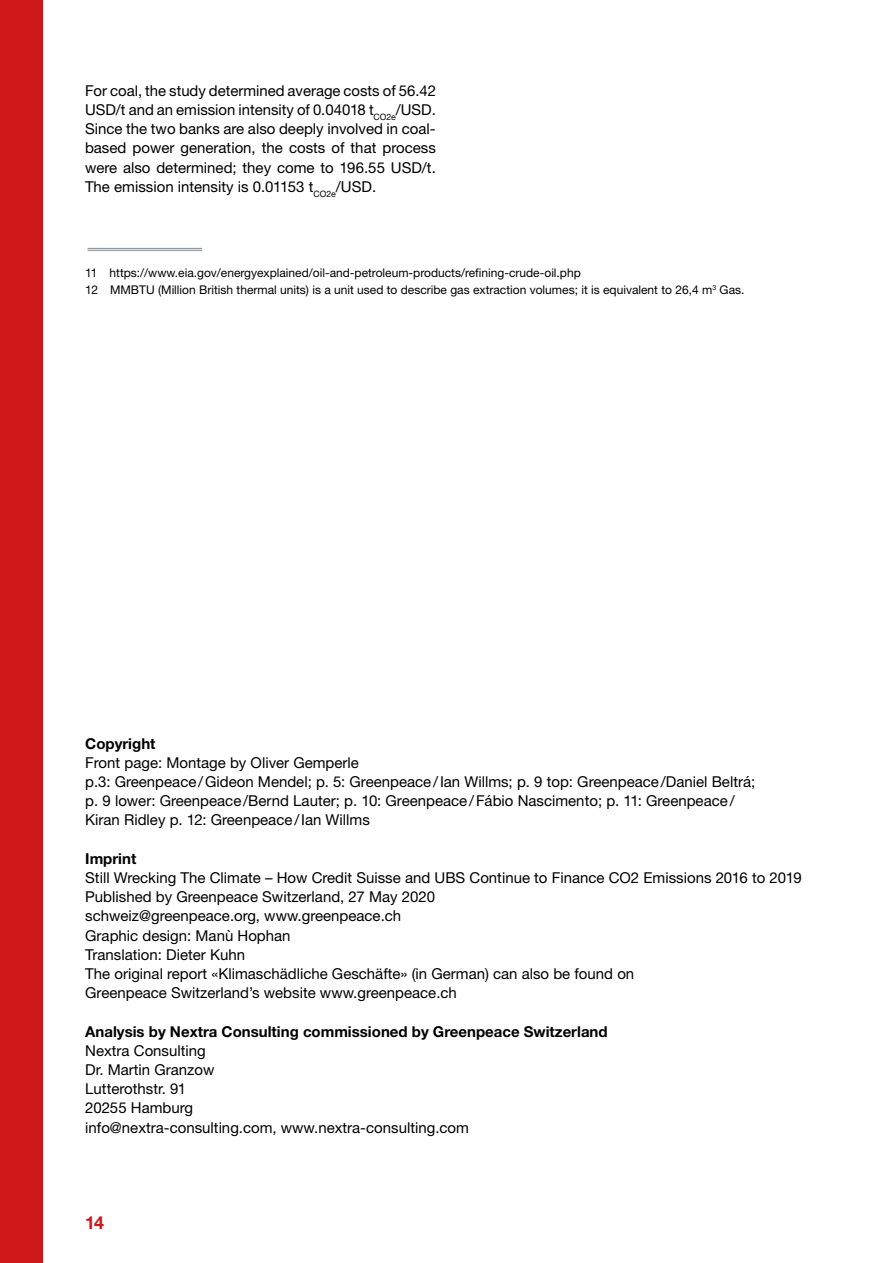
<style>
.page{position:relative;width:893px;height:1263px;background:#fff}
.page>*{position:absolute;margin:0;border:0;box-sizing:border-box;transform-origin:0 0}
.t1{font:700 18px "Helvetica Neue LT Std";color:#cd1719}
.t2{font:15px/19.2px "Helvetica Neue LT Std";color:#000}
.t3{font:700 15px "Helvetica Neue LT Std";color:#000}
.t4{font:12px/16.5px "Helvetica Neue LT Std";color:#000}
</style>
<div class="page">
<div style="left:0;top:0;width:43px;height:1263px;background:#cd1719"></div>
<hr style="left:88px;top:248px;width:114px;height:1px;background:#959a9e">
<hr style="left:88px;top:250px;width:114px;height:1px;background:#959a9e">
<p class="t2" style="left:85px;top:81px;width:352px;text-align:justify">For coal, the study determined average costs of 56.42<br>USD/t and an emission intensity of 0.04018 t<sub>CO2e</sub>/USD.<br>Since the two banks are also deeply involved in coal&shy;based power generation, the costs of that process were also determined; they come to 196.55 USD/t.<br>The emission intensity is 0.01153 t<sub>CO2e</sub>/USD.</p>
<p class="t4" style="left:85px;top:264px;width:661px">11 https://www.eia.gov/energyexplained/oil-and-petroleum-products/refining-crude-oil.php<br>12 MMBTU (Million British thermal units) is a unit used to describe gas extraction volumes; it is equivalent to 26,4 m<sup>3</sup> Gas.</p>
<p class="t3" style="left:85px;top:734px;width:72px">Copyright</p>
<p class="t2" style="left:85px;top:753px;width:672px">Front page: Montage by Oliver Gemperle<br>p.3: Greenpeace/Gideon Mendel; p. 5: Greenpeace/Ian Willms; p. 9 top: Greenpeace/Daniel Beltrá; p. 9 lower: Greenpeace/Bernd Lauter; p. 10: Greenpeace/Fábio Nascimento; p. 11: Greenpeace/ Kiran Ridley p. 12: Greenpeace/Ian Willms</p>
<p class="t3" style="left:85px;top:849px;width:53px">Imprint</p>
<p class="t2" style="left:85px;top:868px;width:718px">Still Wrecking The Climate – How Credit Suisse and UBS Continue to Finance CO2 Emissions 2016 to 2019<br>Published by Greenpeace Switzerland, 27 May 2020<br>schweiz@greenpeace.org, www.greenpeace.ch<br>Graphic design: Manù Hophan<br>Translation: Dieter Kuhn<br>The original report «Klimaschädliche Geschäfte» (in German) can also be found on<br>Greenpeace Switzerland’s website www.greenpeace.ch</p>
<p class="t3" style="left:85px;top:1022px;width:524px">Analysis by Nextra Consulting commissioned by Greenpeace Switzerland</p>
<p class="t2" style="left:85px;top:1041px;width:385px">Nextra Consulting<br>Dr. Martin Granzow<br>Lutterothstr. 91<br>20255 Hamburg<br>info@nextra-consulting.com, www.nextra-consulting.com</p>
<p class="t1" style="left:85px;top:1211px;width:20px">14</p>
</div>
